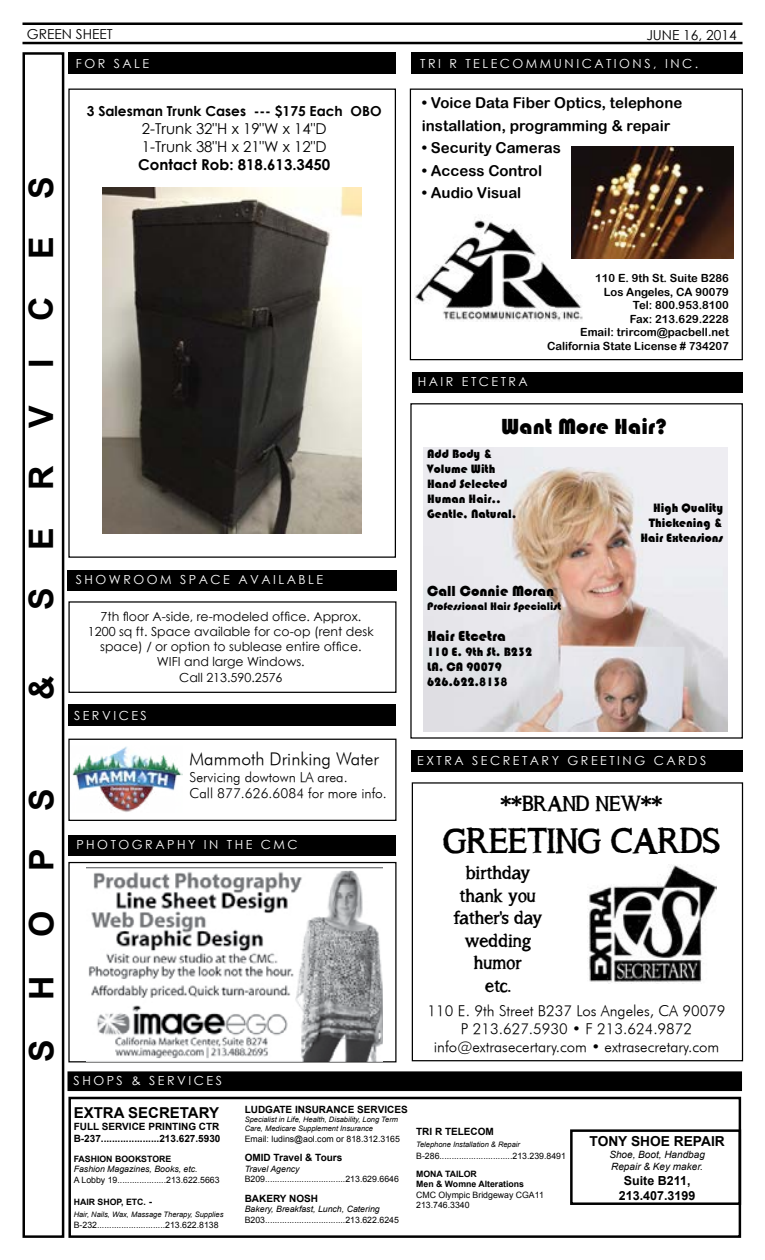
<style>
.page{position:relative;width:765px;height:1260px;background:#fff}
.page>*{position:absolute;margin:0;border:0;box-sizing:border-box;transform-origin:0 0}
.t1{font:35px "asongforjenniferbold";color:#000}
.t2{font:700 33.75px "Arial";letter-spacing:1.155em;color:#000}
.t3{font:22.5px "Bauhaus 93";color:#000}
.t4{font:21.25px "asongforjenniferbold";color:#000}
.t5{font:18.75px/22.5px "asongforjenniferbold";color:#000;text-align:center}
.t6{font:italic 17.5px "Futura";color:#000}
.t7{font:italic 15px/18px "Futura";color:#000;text-align:center}
.t8{font:15px/22.5px "Arial Rounded MT Bold";color:#000}
.t9{font:15px/18px "Century Gothic";color:#000}
.t10{font:15px "Bauhaus 93";color:#000}
.t11{font:700 15px "Century Gothic";color:#000}
.t12{font:700 15px "Arial";color:#000}
.t13{font:italic 13.75px/16.5px "Futura";color:#000}
.t14{font:700 13.75px "Century Gothic";color:#000}
.t15{font:13.75px "Century Gothic";color:#000}
.t16{font:700 13.75px "Arial";color:#000}
.t17{font:12.5px/15px "Century Gothic";color:#000;text-align:center}
.t18{font:12.5px "Century Gothic";letter-spacing:.2em;color:#fff}
.t19{font:12.5px/15px "Bauhaus 93";color:#000}
.t20{font:700 12.5px/15px "Arial";color:#000;text-align:center}
.t21{font:11.25px/13.5px "Arial Rounded MT Bold";color:#000;text-align:right}
.t22{font:11.25px "Bauhaus 93";color:#000}
.t23{font:700 10px/12px "Arial";color:#000}
.t24{font:italic 10px/12px "Arial";color:#000}
.t25{font:8.75px/10.5px "Arial";color:#000}
.t26{font:italic 8.75px "Arial";color:#000}
.t27{font:700 8.75px/10.5px "Arial";color:#000}
.t28{font:italic 7.5px/9px "Arial";color:#000}
.s1{font-size:10px}
</style>
<div class="page">
<hr style="left:22px;top:22px;width:720px;height:3px;background:#000">
<hr style="left:22px;top:42px;width:720px;height:2px;background:#000">
<div style="left:68px;top:1072px;width:673px;height:18px;background:#000"></div>
<div style="left:68px;top:1071px;width:674px;height:20px;border:1px solid #000"></div>
<div style="left:22px;top:52px;width:42px;height:1186px;border:2px solid #000"></div>
<div style="left:68px;top:1097px;width:673px;height:141px;border:2px solid #000"></div>
<div style="left:570px;top:1129px;width:171px;height:76px;border:2px solid #000"></div>
<img style="left:72px;top:746px;width:111px;height:66px">
<div style="left:68px;top:739px;width:329px;height:82px;border:1px solid #000"></div>
<div style="left:412px;top:372px;width:330px;height:20px;background:#000"></div>
<div style="left:68px;top:835px;width:328px;height:20px;background:#000"></div>
<div style="left:68px;top:571px;width:329px;height:20px;background:#000"></div>
<div style="left:68px;top:862px;width:329px;height:200px;border:1px solid #000"></div>
<img style="left:423px;top:447px;width:304px;height:284px">
<div style="left:412px;top:52px;width:331px;height:22px;background:#000"></div>
<div style="left:411px;top:750px;width:332px;height:21px;background:#000"></div>
<img style="left:86px;top:868px;width:296px;height:193px">
<div style="left:410px;top:89px;width:333px;height:271px;border:1px solid #000"></div>
<img style="left:415px;top:217px;width:168px;height:104px">
<img style="left:571px;top:146px;width:162px;height:113px">
<div style="left:410px;top:403px;width:333px;height:336px;border:1px solid #000"></div>
<div style="left:412px;top:782px;width:331px;height:279px;border:1px solid #000"></div>
<img style="left:588px;top:865px;width:129px;height:119px">
<div style="left:68px;top:52px;width:328px;height:22px;background:#000"></div>
<div style="left:68px;top:89px;width:328px;height:469px;border:1px solid #000"></div>
<div style="left:68px;top:704px;width:328px;height:22px;background:#000"></div>
<div style="left:68px;top:601px;width:329px;height:92px;border:1px solid #000"></div>
<img style="left:103px;top:187px;width:259px;height:346px">
<h3 class="t15" style="left:27px;top:24px;width:87px">GREEN SHEET</h3>
<h3 class="t15" style="left:646px;top:25px;width:92px">JUNE 16, 2014</h3>
<h2 class="t2" style="left:18px;top:610px;width:435px;rotate:-90deg">S E R V I C E S</h2>
<h2 class="t2" style="left:18px;top:700px;width:26px;rotate:-90deg">&amp;</h2>
<h2 class="t2" style="left:18px;top:1062px;width:275px;rotate:-90deg">SHOPS</h2>
<h3 class="t18" style="left:76px;top:54px;width:75px">FOR SALE</h3>
<h3 class="t14" style="left:87px;top:100px;width:296px">3 Salesman Trunk Cases --- $175 Each OBO</h3>
<h3 class="t9" style="left:142px;top:119px;width:186px">2-Trunk 32"H x 19"W x 14"D<br>1-Trunk 38"H x 21"W x 12"D</h3>
<h3 class="t11" style="left:138px;top:153px;width:194px">Contact Rob: 818.613.3450</h3>
<h3 class="t18" style="left:420px;top:54px;width:280px">TRI R TELECOMMUNICATIONS, INC.</h3>
<h3 class="t8" style="left:422px;top:92px;width:262px">• Voice Data Fiber Optics, telephone installation, programming &amp; repair</h3>
<h3 class="t8" style="left:422px;top:137px;width:141px">• Security Cameras</h3>
<h3 class="t8" style="left:422px;top:159px;width:122px">• Access Control</h3>
<h3 class="t8" style="left:422px;top:182px;width:101px">• Audio Visual</h3>
<h3 class="t18" style="left:418px;top:373px;width:112px">HAIR ETCETRA</h3>
<p class="t21" style="left:547px;top:271px;width:183px">110 E. 9th St. Suite B286<br>Los Angeles, CA 90079<br>Tel: 800.953.8100<br>Fax: 213.629.2228<br>Email: trircom@pacbell.net<br>California State License # 734207</p>
<h3 class="t3" style="left:501px;top:414px;width:167px">Want More Hair?</h3>
<h3 class="t19" style="left:427px;top:447px;width:91px">Add Body &amp;<br>Volume With<br>Hand Selected<br>Human Hair..<br>Gentle, Natural.</h3>
<h3 class="t19" style="left:640px;top:500px;width:84px;text-align:right">High Quality<br>Thickening &amp;<br>Hair Extensions</h3>
<h3 class="t18" style="left:76px;top:571px;width:249px">SHOWROOM SPACE AVAILABLE</h3>
<h3 class="t17" style="left:88px;top:609px;width:287px">7th floor A-side, re-modeled office. Approx.<br>1200 sq ft. Space available for co-op (rent desk space) / or option to sublease entire office.<br>WIFI and large Windows.</h3>
<h3 class="t17" style="left:179px;top:670px;width:105px">Call 213.590.2576</h3>
<h3 class="t18" style="left:74px;top:706px;width:74px">SERVICES</h3>
<h3 class="t10" style="left:427px;top:583px;width:129px">Call Connie Moran</h3>
<p class="t22" style="left:427px;top:600px;width:136px">Professional Hair Specialist</p>
<h3 class="t10" style="left:427px;top:628px;width:80px">Hair Etcetra</h3>
<h3 class="t19" style="left:427px;top:645px;width:107px">110 E. 9th St. B232<br>LA, CA 90079<br>626.622.8138</h3>
<h3 class="t6" style="left:190px;top:749px;width:191px">Mammoth Drinking Water</h3>
<h3 class="t13" style="left:190px;top:769px;width:199px">Servicing dowtown LA area.<br>Call 877.626.6084 for more info.</h3>
<h3 class="t18" style="left:76px;top:836px;width:223px">PHOTOGRAPHY IN THE CMC</h3>
<h3 class="t18" style="left:74px;top:1072px;width:150px">SHOPS &amp; SERVICES</h3>
<h3 class="t12" style="left:74px;top:1103px;width:147px">EXTRA SECRETARY</h3>
<p class="t23" style="left:74px;top:1121px;width:148px">FULL SERVICE PRINTING CTR<br>B-237.....................213.627.5930</p>
<p class="t27" style="left:74px;top:1154px;width:99px">FASHION BOOKSTORE</p>
<p class="t26" style="left:74px;top:1164px;width:126px">Fashion Magazines, Books, etc.</p>
<p class="t25" style="left:74px;top:1175px;width:147px">A Lobby 19....................213.622.5663</p>
<p class="t27" style="left:74px;top:1197px;width:80px">HAIR SHOP, ETC. <span class="s1">-</span></p>
<p class="t28" style="left:74px;top:1210px;width:151px">Hair, Nails, Wax, Massage Therapy, Supplies</p>
<p class="t25" style="left:74px;top:1220px;width:146px">B-232............................213.622.8138</p>
<p class="t23" style="left:245px;top:1104px;width:164px">LUDGATE INSURANCE SERVICES</p>
<p class="t28" style="left:245px;top:1115px;width:155px">Specialist in Life, Health, Disability, Long Term<br>Care, Medicare Supplement Insurance</p>
<p class="t25" style="left:245px;top:1133px;width:157px">Email: ludins@aol.com or 818.312.3165</p>
<p class="t23" style="left:245px;top:1152px;width:99px">OMID Travel &amp; Tours</p>
<p class="t26" style="left:245px;top:1163px;width:56px">Travel Agency</p>
<p class="t25" style="left:245px;top:1174px;width:156px">B209.................................213.629.6646</p>
<p class="t23" style="left:245px;top:1192px;width:75px">BAKERY NOSH</p>
<p class="t26" style="left:245px;top:1203px;width:137px">Bakery, Breakfast, Lunch, Catering</p>
<p class="t25" style="left:245px;top:1214px;width:156px">B203.................................213.622.6245</p>
<h3 class="t18" style="left:417px;top:752px;width:291px">EXTRA SECRETARY GREETING CARDS</h3>
<h3 class="t4" style="left:501px;top:791px;width:163px">**BRAND NEW**</h3>
<h1 class="t1" style="left:443px;top:820px;width:279px">GREETING CARDS</h1>
<h3 class="t5" style="left:454px;top:861px;width:90px">birthday thank you father's day wedding humor<br>etc.</h3>
<h3 class="t7" style="left:428px;top:1001px;width:299px">110 E. 9th Street B237 Los Angeles, CA 90079<br>P 213.627.5930 • F 213.624.9872 info@extrasecertary.com • extrasecretary.com</h3>
<p class="t23" style="left:416px;top:1125px;width:79px">TRI R TELECOM</p>
<p class="t28" style="left:416px;top:1140px;width:105px">Telephone Installation &amp; Repair</p>
<p class="t25" style="left:416px;top:1150px;width:151px">B-286..............................213.239.8491</p>
<p class="t27" style="left:416px;top:1168px;width:109px">MONA TAILOR<br>Men &amp; Womne Alterations</p>
<p class="t25" style="left:416px;top:1189px;width:129px">CMC Olympic Bridgeway CGA11<br>213.746.3340</p>
<h3 class="t16" style="left:590px;top:1131px;width:137px">TONY SHOE REPAIR</h3>
<p class="t24" style="left:609px;top:1148px;width:97px">Shoe, Boot, Handbag<br>Repair &amp; Key maker.</p>
<h3 class="t20" style="left:619px;top:1173px;width:78px">Suite B211,<br>213.407.3199</h3>
</div>
